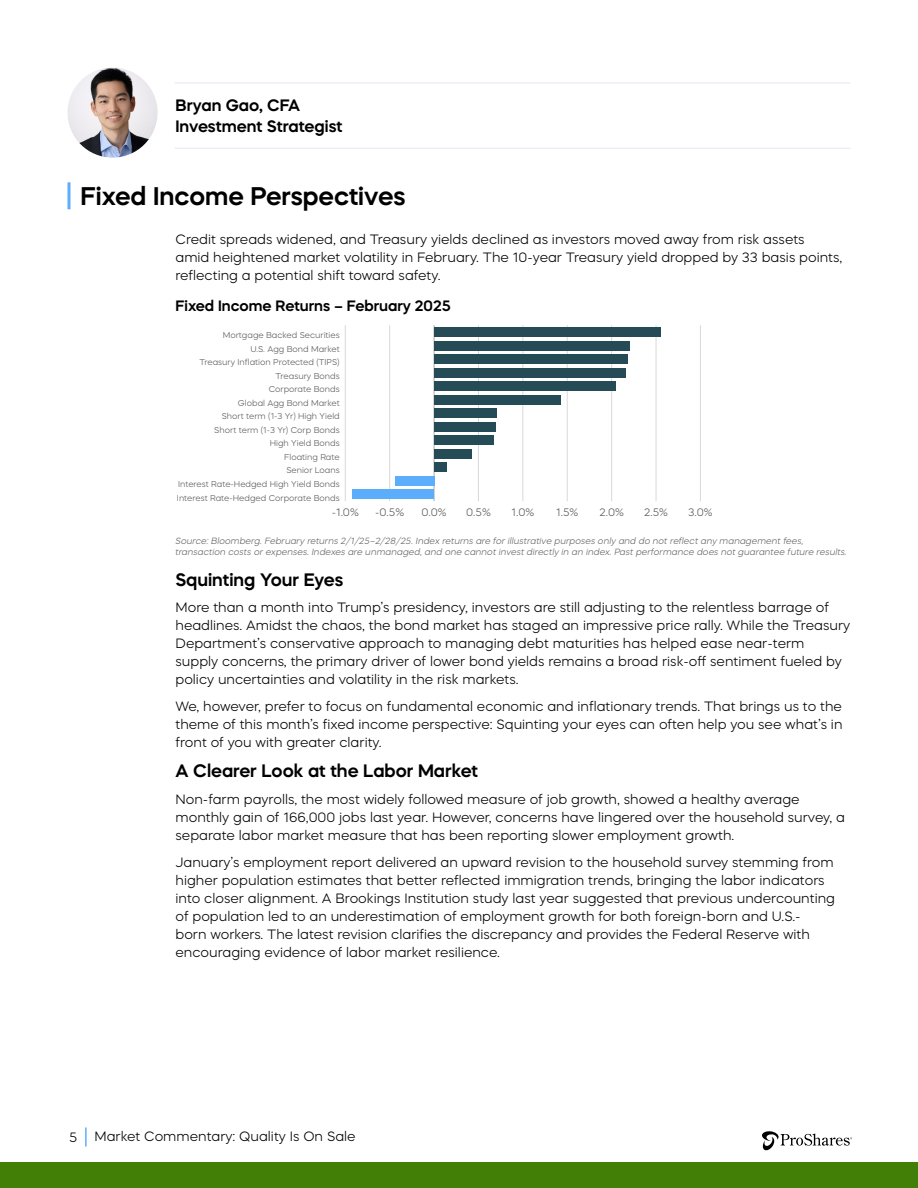
<style>
.page{position:relative;width:918px;height:1188px;background:#fff}
.page>*{position:absolute;margin:0;border:0;box-sizing:border-box;transform-origin:0 0}
.t1{font:600 25.5px "Mazzard H";color:#000}
.t2{font:600 18px "Mazzard H";color:#000}
.t3{font:600 16.5px/21px "Mazzard H";color:#000}
.t4{font:600 15px "Mazzard H";color:#000}
.t5{font:300 13.5px/18px "Mazzard H";color:#000}
.t6{font:300 10.8px "Mazzard H";color:#595959}
.t7{font:italic 300 9px/10.8px "Mazzard H";color:#646464}
.t8{font:300 8.4px "Mazzard H";color:#595959}
</style>
<div class="page">
<div style="left:0;top:1162px;width:918px;height:26px;background:#427f06"></div>
<svg style="left:762px;top:1131px;width:90px;height:20px"></svg>
<hr style="left:85px;top:1127px;width:2px;height:20px;background:#5dadfd">
<hr style="left:68px;top:182px;width:2px;height:27px;background:#5dadfd">
<hr style="left:345px;top:325px;width:1px;height:176px;background:#d9d9d9">
<hr style="left:389px;top:325px;width:1px;height:176px;background:#d9d9d9">
<hr style="left:478px;top:325px;width:1px;height:176px;background:#d9d9d9">
<hr style="left:523px;top:325px;width:1px;height:176px;background:#d9d9d9">
<hr style="left:567px;top:325px;width:1px;height:176px;background:#d9d9d9">
<hr style="left:611px;top:325px;width:1px;height:176px;background:#d9d9d9">
<hr style="left:656px;top:325px;width:1px;height:176px;background:#d9d9d9">
<hr style="left:700px;top:325px;width:1px;height:176px;background:#d9d9d9">
<hr style="left:434px;top:325px;width:1px;height:176px;background:#bfbebe">
<div style="left:434px;top:327px;width:226px;height:10px;background:#254c56"></div>
<div style="left:434px;top:341px;width:195px;height:9px;background:#254c56"></div>
<div style="left:434px;top:354px;width:194px;height:10px;background:#254c56"></div>
<div style="left:434px;top:368px;width:192px;height:9px;background:#254c56"></div>
<div style="left:434px;top:381px;width:181px;height:10px;background:#254c56"></div>
<div style="left:434px;top:395px;width:127px;height:10px;background:#254c56"></div>
<div style="left:434px;top:408px;width:62px;height:10px;background:#254c56"></div>
<div style="left:434px;top:422px;width:61px;height:10px;background:#254c56"></div>
<div style="left:434px;top:435px;width:60px;height:10px;background:#254c56"></div>
<div style="left:434px;top:449px;width:37px;height:10px;background:#254c56"></div>
<div style="left:434px;top:462px;width:13px;height:10px;background:#254c56"></div>
<div style="left:395px;top:476px;width:39px;height:10px;background:#5dadfd"></div>
<div style="left:352px;top:489px;width:82px;height:10px;background:#5dadfd"></div>
<hr style="left:175px;top:82px;width:675px;height:2px;background:#e6eaf7">
<hr style="left:175px;top:148px;width:675px;height:1px;background:#e6eaf7">
<img style="left:68px;top:68px;width:90px;height:90px;border-radius:45px">
<p class="t3" style="left:176px;top:94px;width:168px">Bryan Gao, CFA<br>Investment Strategist</p>
<h1 class="t1" style="left:81px;top:179px;width:327px">Fixed Income Perspectives</h1>
<p class="t5" style="left:176px;top:230px;width:668px">Credit spreads widened, and Treasury yields declined as investors moved away from risk assets<br>amid heightened market volatility in February. The 10-year Treasury yield dropped by 33 basis points, reflecting a potential shift toward safety.</p>
<p class="t4" style="left:176px;top:296px;width:277px">Fixed Income Returns – February 2025</p>
<p class="t8" style="left:223px;top:330px;width:118px">Mortgage Backed Securities</p>
<p class="t8" style="left:251px;top:344px;width:91px">U.S. Agg Bond Market</p>
<p class="t8" style="left:200px;top:357px;width:142px">Treasury Inflation Protected (TIPS)</p>
<p class="t8" style="left:276px;top:371px;width:66px">Treasury Bonds</p>
<p class="t8" style="left:269px;top:384px;width:73px">Corporate Bonds</p>
<p class="t8" style="left:238px;top:398px;width:103px">Global Agg Bond Market</p>
<p class="t8" style="left:222px;top:411px;width:120px">Short term (1-3 Yr) High Yield</p>
<p class="t8" style="left:214px;top:425px;width:127px">Short term (1-3 Yr) Corp Bonds</p>
<p class="t8" style="left:270px;top:438px;width:71px">High Yield Bonds</p>
<p class="t8" style="left:284px;top:452px;width:57px">Floating Rate</p>
<p class="t8" style="left:286px;top:465px;width:55px">Senior Loans</p>
<p class="t8" style="left:178px;top:479px;width:163px">Interest Rate-Hedged High Yield Bonds</p>
<p class="t8" style="left:177px;top:492px;width:164px">Interest Rate-Hedged Corporate Bonds</p>
<p class="t6" style="left:332px;top:506px;width:29px">-1.0%</p>
<p class="t6" style="left:375px;top:506px;width:30px">-0.5%</p>
<p class="t6" style="left:421px;top:506px;width:27px">0.0%</p>
<p class="t6" style="left:466px;top:506px;width:26px">0.5%</p>
<p class="t6" style="left:512px;top:506px;width:24px">1.0%</p>
<p class="t6" style="left:556px;top:506px;width:24px">1.5%</p>
<p class="t6" style="left:599px;top:506px;width:26px">2.0%</p>
<p class="t6" style="left:644px;top:506px;width:25px">2.5%</p>
<p class="t6" style="left:688px;top:506px;width:26px">3.0%</p>
<p class="t7" style="left:176px;top:536px;width:673px">Source: Bloomberg. February returns 2/1/25–2/28/25. Index returns are for illustrative purposes only and do not reflect any management fees, transaction costs or expenses. Indexes are unmanaged, and one cannot invest directly in an index. Past performance does not guarantee future results.</p>
<h2 class="t2" style="left:176px;top:567px;width:169px">Squinting Your Eyes</h2>
<p class="t5" style="left:176px;top:598px;width:676px">More than a month into Trump’s presidency, investors are still adjusting to the relentless barrage of headlines. Amidst the chaos, the bond market has staged an impressive price rally. While the Treasury Department’s conservative approach to managing debt maturities has helped ease near-term supply concerns, the primary driver of lower bond yields remains a broad risk-off sentiment fueled by policy uncertainties and volatility in the risk markets.</p>
<p class="t5" style="left:176px;top:697px;width:669px;text-align:justify">We, however, prefer to focus on fundamental economic and inflationary trends. That brings us to the theme of this month’s fixed income perspective: Squinting your eyes can often help you see what’s in front of you with greater clarity.</p>
<h2 class="t2" style="left:176px;top:759px;width:304px">A Clearer Look at the Labor Market</h2>
<p class="t5" style="left:176px;top:790px;width:671px">Non-farm payrolls, the most widely followed measure of job growth, showed a healthy average monthly gain of 166,000 jobs last year. However, concerns have lingered over the household survey, a separate labor market measure that has been reporting slower employment growth.</p>
<p class="t5" style="left:176px;top:853px;width:661px">January’s employment report delivered an upward revision to the household survey stemming from higher population estimates that better reflected immigration trends, bringing the labor indicators into closer alignment. A Brookings Institution study last year suggested that previous undercounting of population led to an underestimation of employment growth for both foreign-born and U.S.- born workers. The latest revision clarifies the discrepancy and provides the Federal Reserve with encouraging evidence of labor market resilience.</p>
<p class="t5" style="left:69px;top:1128px;width:10px">5</p>
<p class="t5" style="left:94px;top:1128px;width:263px">Market Commentary: Quality Is On Sale</p>
</div>
